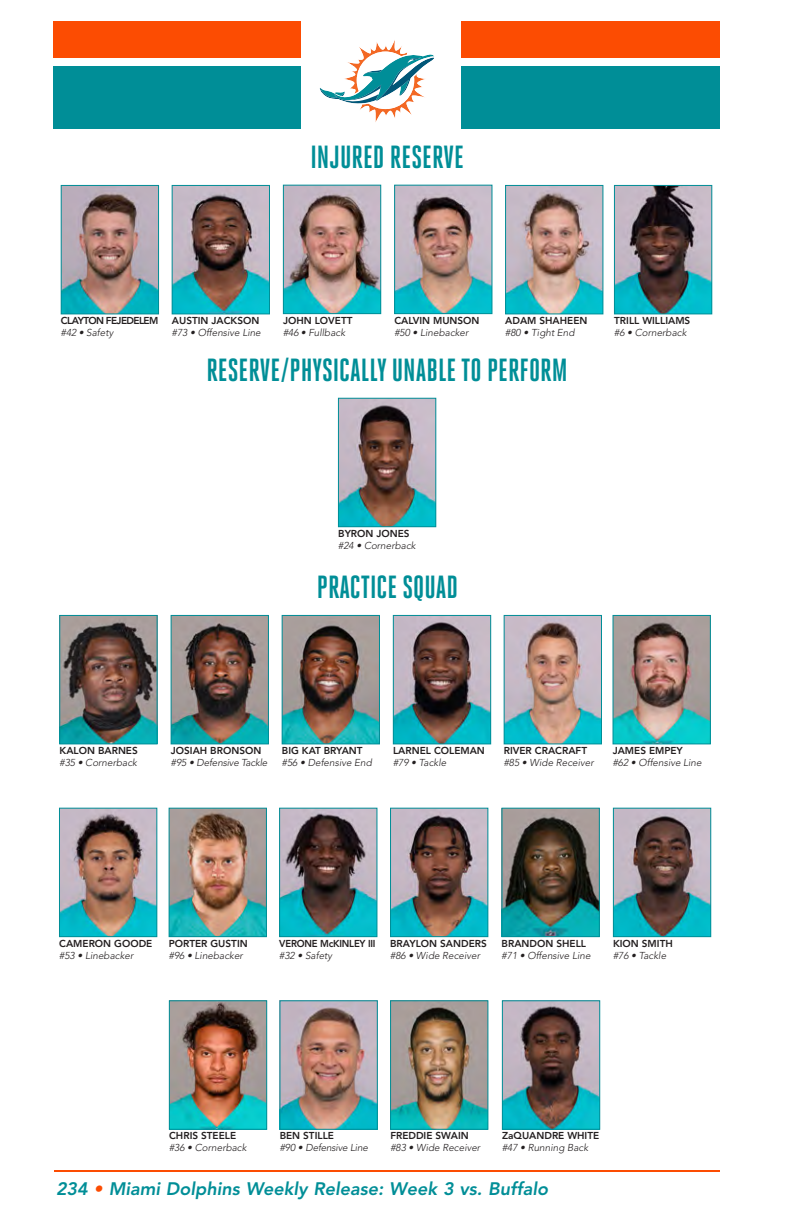
<style>
.page{position:relative;width:792px;height:1224px;background:#fff}
.page>*{position:absolute;margin:0;border:0;box-sizing:border-box;transform-origin:0 0}
.t1{font:700 32px "Heroic Condensed";color:#008e97}
.t2{font:italic 800 18px "Avenir LT Std";color:#008e97}
.t3{font:italic 300 10px "Avenir LT Std";color:#231f20}
.t4{font:800 10px "Avenir LT Std";color:#231f20}
.t5{font:italic 300 10px "Avenir LT Std";letter-spacing:-.02em;color:#231f20}
.t6{font:800 10px "Avenir LT Std";letter-spacing:-.02em;color:#231f20;scale:.95 1}
.t7{font:800 10px "Avenir LT Std";letter-spacing:-.06em;color:#231f20}
.s1{color:#fc4c02}
</style>
<div class="page">
<hr style="left:54px;top:1170px;width:666px;height:2px;background:#fc4c02">
<div style="left:53px;top:66px;width:248px;height:63px;background:#008e97"></div>
<div style="left:53px;top:22px;width:248px;height:36px;background:#fc4c02"></div>
<div style="left:462px;top:66px;width:258px;height:63px;background:#008e97"></div>
<div style="left:462px;top:22px;width:258px;height:36px;background:#fc4c02"></div>
<svg style="left:319px;top:40px;width:115px;height:82px"></svg>
<img style="left:395px;top:617px;width:94px;height:125px">
<div style="left:393px;top:615px;width:98px;height:129px;border:1px solid #008e97"></div>
<img style="left:506px;top:617px;width:94px;height:125px">
<div style="left:504px;top:615px;width:98px;height:129px;border:1px solid #008e97"></div>
<img style="left:392px;top:1002px;width:94px;height:126px">
<div style="left:390px;top:1000px;width:98px;height:130px;border:1px solid #008e97"></div>
<img style="left:504px;top:1002px;width:94px;height:126px">
<div style="left:502px;top:1000px;width:98px;height:130px;border:1px solid #008e97"></div>
<img style="left:281px;top:1002px;width:95px;height:126px">
<div style="left:279px;top:1000px;width:99px;height:130px;border:1px solid #008e97"></div>
<img style="left:171px;top:810px;width:94px;height:125px">
<div style="left:169px;top:808px;width:98px;height:129px;border:1px solid #008e97"></div>
<img style="left:284px;top:617px;width:94px;height:125px">
<div style="left:282px;top:615px;width:98px;height:129px;border:1px solid #008e97"></div>
<img style="left:615px;top:810px;width:94px;height:125px">
<div style="left:613px;top:808px;width:98px;height:129px;border:1px solid #008e97"></div>
<img style="left:173px;top:617px;width:94px;height:125px">
<div style="left:171px;top:615px;width:98px;height:129px;border:1px solid #008e97"></div>
<img style="left:281px;top:810px;width:94px;height:125px">
<div style="left:279px;top:808px;width:98px;height:129px;border:1px solid #008e97"></div>
<img style="left:392px;top:810px;width:94px;height:125px">
<div style="left:390px;top:808px;width:98px;height:129px;border:1px solid #008e97"></div>
<img style="left:615px;top:617px;width:94px;height:125px">
<div style="left:613px;top:615px;width:98px;height:129px;border:1px solid #008e97"></div>
<img style="left:61px;top:810px;width:94px;height:125px">
<div style="left:59px;top:808px;width:98px;height:129px;border:1px solid #008e97"></div>
<img style="left:61px;top:617px;width:95px;height:125px">
<div style="left:59px;top:615px;width:99px;height:129px;border:1px solid #008e97"></div>
<img style="left:171px;top:1002px;width:94px;height:126px">
<div style="left:169px;top:1000px;width:98px;height:130px;border:1px solid #008e97"></div>
<img style="left:507px;top:187px;width:94px;height:125px">
<div style="left:505px;top:185px;width:98px;height:129px;border:1px solid #008e97"></div>
<img style="left:174px;top:187px;width:94px;height:125px">
<div style="left:172px;top:185px;width:98px;height:129px;border:1px solid #008e97"></div>
<img style="left:285px;top:187px;width:94px;height:125px">
<div style="left:283px;top:185px;width:98px;height:129px;border:1px solid #008e97"></div>
<img style="left:616px;top:187px;width:94px;height:125px">
<div style="left:614px;top:185px;width:98px;height:129px;border:1px solid #008e97"></div>
<img style="left:63px;top:187px;width:94px;height:125px">
<div style="left:61px;top:185px;width:98px;height:129px;border:1px solid #008e97"></div>
<img style="left:340px;top:400px;width:94px;height:125px">
<div style="left:338px;top:398px;width:98px;height:129px;border:1px solid #008e97"></div>
<img style="left:396px;top:187px;width:94px;height:125px">
<div style="left:394px;top:185px;width:98px;height:129px;border:1px solid #008e97"></div>
<img style="left:503px;top:810px;width:95px;height:125px">
<div style="left:501px;top:808px;width:99px;height:129px;border:1px solid #008e97"></div>
<p class="t1" style="left:310px;top:140px;width:155px">INJURED RESERVE</p>
<p class="t7" style="left:61px;top:315px;width:99px">CLAYTON FEJEDELEM</p>
<p class="t3" style="left:61px;top:327px;width:54px">#42 • Safety</p>
<p class="t4" style="left:172px;top:315px;width:89px">AUSTIN JACKSON</p>
<p class="t3" style="left:172px;top:327px;width:90px">#73 • Offensive Line</p>
<p class="t4" style="left:283px;top:314px;width:71px">JOHN LOVETT</p>
<p class="t3" style="left:283px;top:326px;width:64px">#46 • Fullback</p>
<p class="t4" style="left:394px;top:314px;width:87px">CALVIN MUNSON</p>
<p class="t3" style="left:394px;top:326px;width:76px">#50 • Linebacker</p>
<p class="t4" style="left:505px;top:315px;width:84px">ADAM SHAHEEN</p>
<p class="t3" style="left:505px;top:327px;width:71px">#80 • Tight End</p>
<p class="t1" style="left:206px;top:352px;width:363px">RESERVE/PHYSICALLY UNABLE TO PERFORM</p>
<p class="t4" style="left:614px;top:315px;width:78px">TRILL WILLIAMS</p>
<p class="t3" style="left:614px;top:327px;width:74px">#6 • Cornerback</p>
<p class="t4" style="left:338px;top:527px;width:73px">BYRON JONES</p>
<p class="t3" style="left:338px;top:539px;width:79px">#24 • Cornerback</p>
<p class="t1" style="left:317px;top:570px;width:143px">PRACTICE SQUAD</p>
<p class="t4" style="left:60px;top:745px;width:80px">KALON BARNES</p>
<p class="t3" style="left:60px;top:757px;width:79px">#35 • Cornerback</p>
<p class="t4" style="left:171px;top:745px;width:92px">JOSIAH BRONSON</p>
<p class="t5" style="left:171px;top:757px;width:98px">#95 • Defensive Tackle</p>
<p class="t4" style="left:282px;top:745px;width:82px">BIG KAT BRYANT</p>
<p class="t3" style="left:282px;top:757px;width:91px">#56 • Defensive End</p>
<p class="t4" style="left:393px;top:745px;width:93px">LARNEL COLEMAN</p>
<p class="t3" style="left:393px;top:757px;width:55px">#79 • Tackle</p>
<p class="t4" style="left:504px;top:745px;width:85px">RIVER CRACRAFT</p>
<p class="t3" style="left:504px;top:757px;width:91px">#85 • Wide Receiver</p>
<p class="t4" style="left:613px;top:745px;width:72px">JAMES EMPEY</p>
<p class="t3" style="left:613px;top:757px;width:90px">#62 • Offensive Line</p>
<p class="t4" style="left:59px;top:937px;width:95px">CAMERON GOODE</p>
<p class="t3" style="left:59px;top:949px;width:76px">#53 • Linebacker</p>
<p class="t4" style="left:169px;top:937px;width:80px">PORTER GUSTIN</p>
<p class="t3" style="left:169px;top:949px;width:76px">#96 • Linebacker</p>
<p class="t6" style="left:279px;top:937px;width:103px">VERONE McKINLEY III</p>
<p class="t3" style="left:279px;top:949px;width:55px">#32 • Safety</p>
<p class="t4" style="left:390px;top:937px;width:98px">BRAYLON SANDERS</p>
<p class="t3" style="left:390px;top:949px;width:91px">#86 • Wide Receiver</p>
<p class="t4" style="left:502px;top:937px;width:86px">BRANDON SHELL</p>
<p class="t3" style="left:502px;top:949px;width:90px">#71 • Offensive Line</p>
<p class="t4" style="left:613px;top:937px;width:61px">KION SMITH</p>
<p class="t3" style="left:613px;top:949px;width:55px">#76 • Tackle</p>
<p class="t4" style="left:169px;top:1130px;width:69px">CHRIS STEELE</p>
<p class="t3" style="left:169px;top:1142px;width:79px">#36 • Cornerback</p>
<p class="t4" style="left:280px;top:1130px;width:56px">BEN STILLE</p>
<p class="t5" style="left:280px;top:1142px;width:90px">#90 • Defensive Line</p>
<p class="t4" style="left:390px;top:1130px;width:80px">FREDDIE SWAIN</p>
<p class="t3" style="left:390px;top:1142px;width:91px">#83 • Wide Receiver</p>
<p class="t4" style="left:502px;top:1130px;width:99px">ZaQUANDRE WHITE</p>
<p class="t3" style="left:502px;top:1142px;width:88px">#47 • Running Back</p>
<h2 class="t2" style="left:56px;top:1178px;width:494px">234 <span class="s1">•</span> Miami Dolphins Weekly Release: Week 3 vs. Buffalo</h2>
</div>
